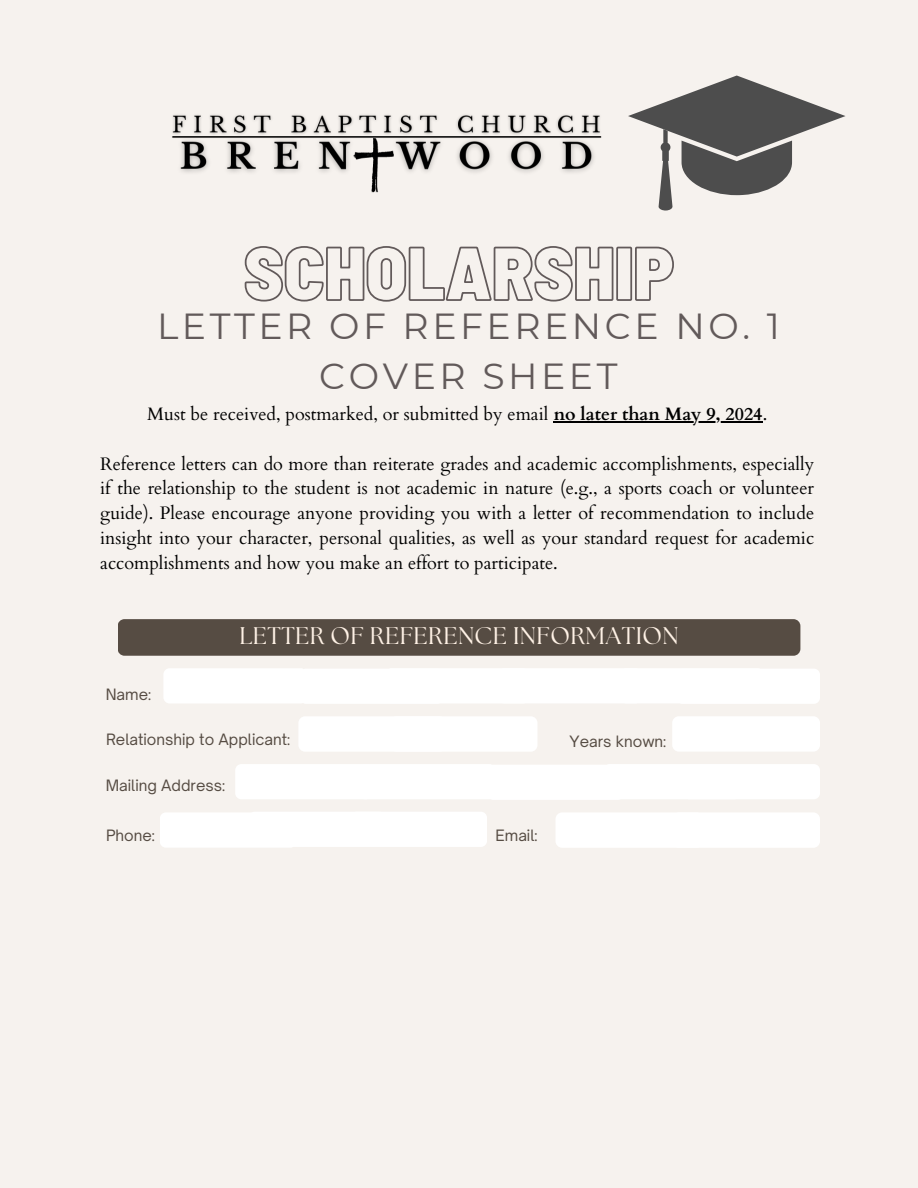
<style>
.page{position:relative;width:918px;height:1188px;background:#f6f2ee}
.page>*{position:absolute;margin:0;border:0;box-sizing:border-box;transform-origin:0 0}
.t1{font:36.15px/50.7px "Montserrat";letter-spacing:.1em;color:#625a5a;text-align:center}
.t2{font:24px "The Seasons";letter-spacing:.02em;color:#fff2e6}
.t3{font:18px/24.8px "Cardo";color:#000;text-align:justify}
.t4{font:15px "Open Sauce One";color:#564c43}
.s1{font-weight:700}
</style>
<div class="page">
<div style="left:118px;top:619px;width:682px;height:37px;background:#564c43;border-radius:7px"></div>
<div style="left:163px;top:668px;width:144px;height:35px;background:#fff;border-radius:6px"></div>
<svg style="left:712px;top:76px;width:134px;height:120px"></svg>
<img style="left:172px;top:84px;width:540px;height:127px">
<div style="left:672px;top:716px;width:148px;height:36px;background:#fff;border-radius:7px"></div>
<div style="left:235px;top:764px;width:137px;height:35px;background:#fff;border-radius:6px"></div>
<div style="left:359px;top:764px;width:137px;height:35px;background:#fff;border-radius:6px"></div>
<div style="left:487px;top:765px;width:137px;height:35px;background:#fff;border-radius:6px"></div>
<div style="left:603px;top:764px;width:137px;height:35px;background:#fff;border-radius:6px"></div>
<div style="left:683px;top:764px;width:137px;height:35px;background:#fff;border-radius:6px"></div>
<svg style="left:244px;top:246px;width:430px;height:56px"></svg>
<hr style="left:554px;top:421px;width:209px;height:1px;background:#000">
<div style="left:300px;top:669px;width:143px;height:35px;background:#fff;border-radius:6px"></div>
<div style="left:385px;top:668px;width:144px;height:35px;background:#fff;border-radius:6px"></div>
<div style="left:498px;top:668px;width:144px;height:35px;background:#fff;border-radius:6px"></div>
<div style="left:620px;top:668px;width:144px;height:35px;background:#fff;border-radius:6px"></div>
<div style="left:676px;top:669px;width:144px;height:35px;background:#fff;border-radius:6px"></div>
<div style="left:298px;top:716px;width:148px;height:36px;background:#fff;border-radius:7px"></div>
<div style="left:390px;top:716px;width:148px;height:36px;background:#fff;border-radius:7px"></div>
<div style="left:672px;top:812px;width:148px;height:36px;background:#fff;border-radius:7px"></div>
<div style="left:160px;top:812px;width:137px;height:36px;background:#fff;border-radius:6px"></div>
<div style="left:556px;top:812px;width:147px;height:36px;background:#fff;border-radius:7px"></div>
<div style="left:249px;top:812px;width:136px;height:35px;background:#fff;border-radius:6px"></div>
<div style="left:350px;top:812px;width:137px;height:35px;background:#fff;border-radius:6px"></div>
<h4 class="t1" style="left:157px;top:301px;width:624px">LETTER OF REFERENCE NO. 1<br>COVER SHEET</h4>
<h3 class="t3" style="left:147px;top:402px;width:622px">Must be received, postmarked, or submitted by email <span class="s1">no later than May 9, 2024</span>.</h3>
<p class="t3" style="left:100px;top:452px;width:715px">Reference letters can do more than reiterate grades and academic accomplishments, especially</p>
<p class="t3" style="left:100px;top:476px;width:715px">if the relationship to the student is not academic in nature (e.g., a sports coach or volunteer guide). Please encourage anyone providing you with a letter of recommendation to include insight into your character, personal qualities, as well as your standard request for academic accomplishments and how you make an effort to participate.</p>
<h2 class="t4" style="left:106px;top:685px;width:47px">Name:</h2>
<p class="t2" style="left:239px;top:624px;width:441px">LETTER OF REFERENCE INFORMATION</p>
<p class="t4" style="left:106px;top:730px;width:186px">Relationship to Applicant:</p>
<p class="t4" style="left:106px;top:776px;width:121px">Mailing Address:</p>
<p class="t4" style="left:106px;top:826px;width:50px">Phone:</p>
<p class="t4" style="left:496px;top:826px;width:43px">Email:</p>
<h1 class="t4" style="left:570px;top:732px;width:98px">Years known:</h1>
</div>
